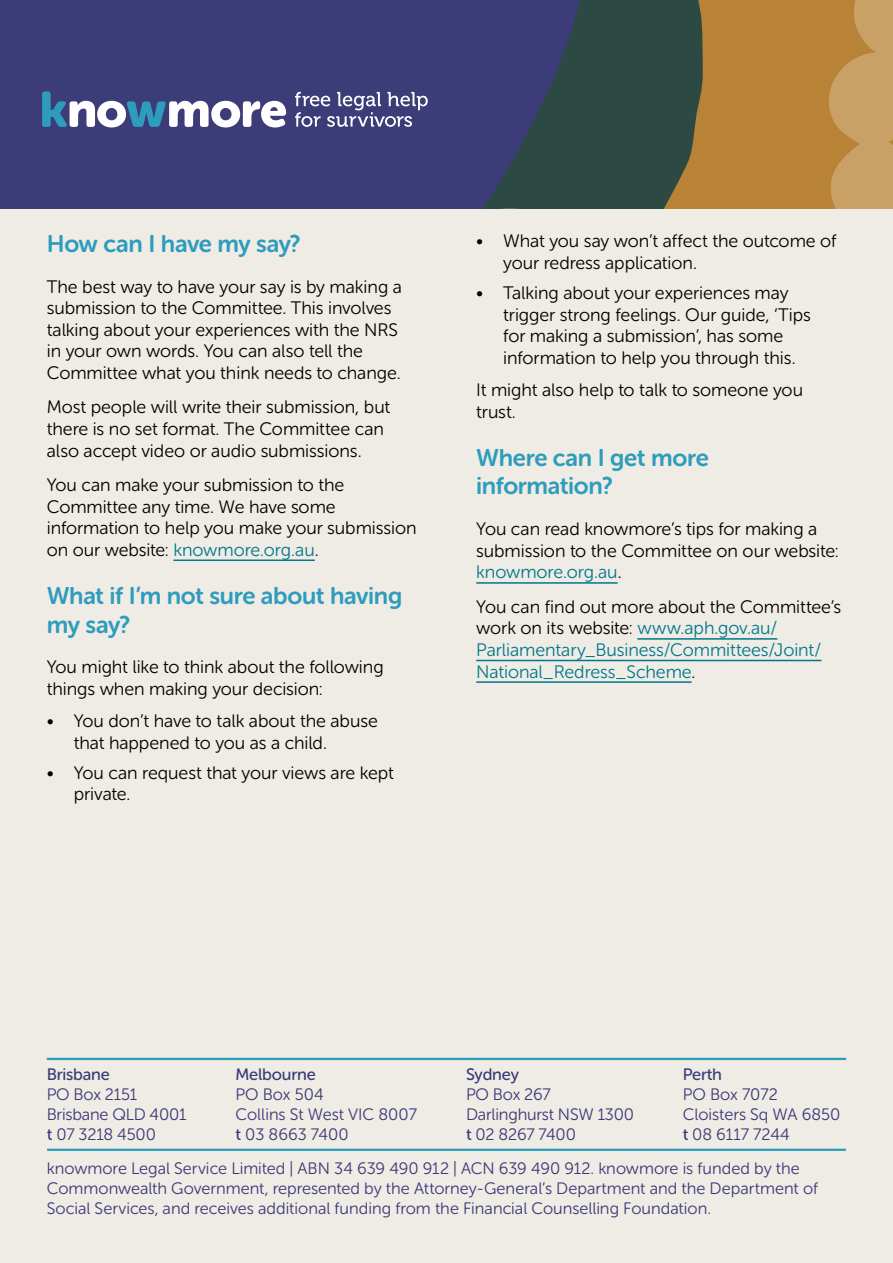
<style>
.page{position:relative;width:893px;height:1263px;background:#fff}
.page>*{position:absolute;margin:0;border:0;box-sizing:border-box;transform-origin:0 0}
.t1{font:24px/28.8px "Museo Sans Rounded 700";letter-spacing:-.015em;color:#2e9cbc}
.t2{font:18px/21.6px "Museo Sans Rounded 300";letter-spacing:-.005em;color:#000}
.t3{font:18px/21.6px "Museo Sans Rounded 300";letter-spacing:-.005em;color:#00788c}
.t4{font:16.5px/19.8px "Museo Sans Rounded 300";color:#3a3976}
.t5{font:16.5px "Museo Sans Rounded 500";letter-spacing:-.01em;color:#3a3976}
.s1{color:#00788c}
.s2{color:#000}
.s3{font-family:"Museo Sans Rounded 500"}
</style>
<div class="page">
<div style="left:0;top:5px;width:893px;height:1258px;background:#efebe5"></div>
<svg style="left:583px;top:0;width:310px;height:208px;background:#887242"></svg>
<svg style="left:0;top:0;width:583px;height:208px;background:#3a3d73"></svg>
<hr style="left:173px;top:559px;width:142px;height:2px;background:#00788c">
<hr style="left:476px;top:582px;width:142px;height:2px;background:#00788c">
<hr style="left:637px;top:638px;width:140px;height:2px;background:#00788c">
<hr style="left:476px;top:660px;width:345px;height:1px;background:#00788c">
<hr style="left:476px;top:681px;width:216px;height:2px;background:#00788c">
<hr style="left:47px;top:1058px;width:799px;height:2px;background:#2e9cbc">
<hr style="left:47px;top:1149px;width:799px;height:2px;background:#2e9cbc">
<svg style="left:42px;top:92px;width:244px;height:35px;background:#7d8caf"></svg>
<svg style="left:295px;top:92px;width:133px;height:35px;background:#696997"></svg>
<h1 class="t1" style="left:47px;top:229px;width:256px">How can I have my say?</h1>
<p class="t2" style="left:47px;top:276px;width:357px">The best way to have your say is by making a submission to the Committee. This involves talking about your experiences with the NRS in your own words. You can also tell the Committee what you think needs to change.</p>
<p class="t2" style="left:47px;top:397px;width:345px">Most people will write their submission, but there is no set format. The Committee can also accept video or audio submissions.</p>
<p class="t2" style="left:47px;top:474px;width:371px">You can make your submission to the Committee any time. We have some information to help you make your submission on our website: <span class="s1">knowmore.org.au</span>.</p>
<h1 class="t1" style="left:47px;top:581px;width:357px">What if I’m not sure about having my say?</h1>
<p class="t2" style="left:47px;top:656px;width:338px">You might like to think about the following things when making your decision:</p>
<p class="t2" style="left:74px;top:710px;width:305px;text-indent:-27px">• You don’t have to talk about the abuse that happened to you as a child.</p>
<p class="t2" style="left:74px;top:762px;width:322px;text-indent:-27px">• You can request that your views are kept private.</p>
<p class="t2" style="left:503px;top:231px;width:335px;text-indent:-27px">• What you say won’t affect the outcome of your redress application.</p>
<p class="t2" style="left:503px;top:282px;width:309px;text-indent:-27px">• Talking about your experiences may trigger strong feelings. Our guide, ‘Tips for making a submission’, has some information to help you through this.</p>
<p class="t2" style="left:476px;top:379px;width:328px">It might also help to talk to someone you trust.</p>
<h1 class="t1" style="left:476px;top:443px;width:234px">Where can I get more information?</h1>
<p class="t2" style="left:476px;top:518px;width:364px">You can read knowmore’s tips for making a submission to the Committee on our website: <span class="s1">knowmore.org.au</span>.</p>
<p class="t3" style="left:476px;top:596px;width:367px"><span class="s2">You can find out more about the Committee’s work on its website:</span> www.aph.gov.au/ Parliamentary_Business/Committees/Joint/ National_Redress_Scheme<span class="s2">.</span></p>
<p class="t5" style="left:47px;top:1066px;width:65px">Brisbane</p>
<p class="t4" style="left:47px;top:1085px;width:141px">PO Box 2151<br>Brisbane QLD 4001 <span class="s3">t</span> 07 3218 4500</p>
<p class="t5" style="left:236px;top:1066px;width:82px">Melbourne</p>
<p class="t4" style="left:236px;top:1085px;width:183px">PO Box 504<br>Collins St West VIC 8007 <span class="s3">t</span> 03 8663 7400</p>
<p class="t5" style="left:466px;top:1066px;width:54px">Sydney</p>
<p class="t4" style="left:466px;top:1085px;width:170px">PO Box 267<br>Darlinghurst NSW 1300 <span class="s3">t</span> 02 8267 7400</p>
<p class="t5" style="left:683px;top:1066px;width:41px">Perth</p>
<p class="t4" style="left:683px;top:1085px;width:159px">PO Box 7072<br>Cloisters Sq WA 6850 <span class="s3">t</span> 08 6117 7244</p>
<p class="t4" style="left:47px;top:1159px;width:773px">knowmore Legal Service Limited | ABN 34 639 490 912 | ACN 639 490 912. knowmore is funded by the<br>Commonwealth Government, represented by the Attorney-General’s Department and the Department of<br>Social Services, and receives additional funding from the Financial Counselling Foundation.</p>
</div>
